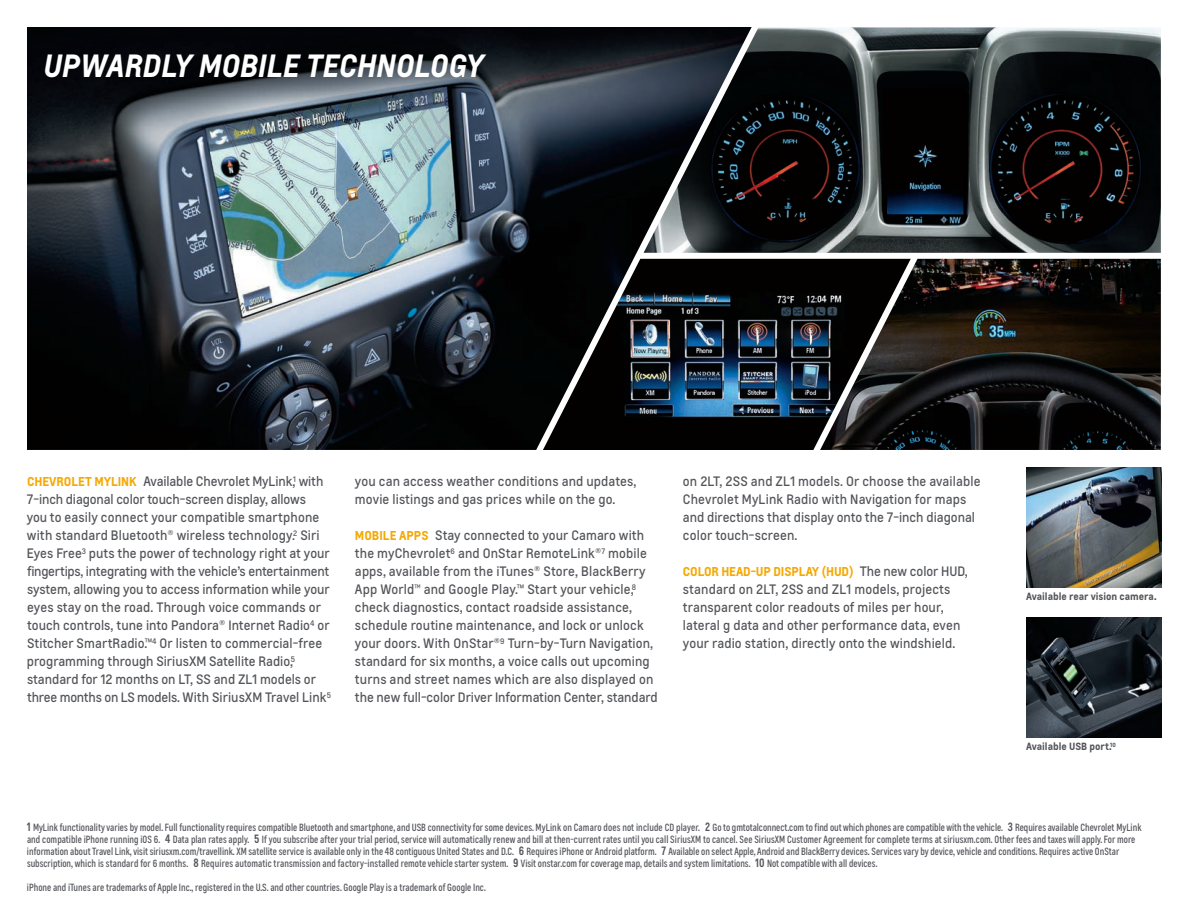
<style>
.page{position:relative;width:1188px;height:918px;background:#fff}
.page>*{position:absolute;margin:0;border:0;box-sizing:border-box;transform-origin:0 0}
.t1{font:italic 700 30px "Louis";letter-spacing:-.005em;color:#fff}
.t2{font:12.75px/18px "Louis";letter-spacing:.005em;color:#54555a}
.t3{font:700 12px "Louis";color:#f6a800}
.t4{font:condensed 9.75px/12px "Louis";color:#54555a}
.t5{font:700 9.75px "Louis";color:#54555a}
.s1{font-stretch:condensed}
.s2{font-weight:700;font-size:12px;color:#f6a800}
.s3{font-weight:600;font-size:11.25px}
</style>
<div class="page">
<img style="left:752px;top:259px;width:68px;height:191px">
<img style="left:27px;top:27px;width:725px;height:423px">
<img style="left:820px;top:259px;width:341px;height:191px">
<img style="left:644px;top:27px;width:517px;height:226px">
<img style="left:1026px;top:618px;width:136px;height:119px">
<img style="left:1026px;top:468px;width:136px;height:119px">
<h1 class="t1" style="left:43px;top:45px;width:425px">UPWARDLY MOBILE TECHNOLOGY</h1>
<p class="t2" style="left:27px;top:472px;width:305px;text-indent:116px">Available Chevrolet MyLink,<sup>1</sup> with 7-inch diagonal color touch-screen display, allows<br>you to easily connect your compatible smartphone with standard Bluetooth® wireless technology.<sup>2</sup> Siri Eyes Free<sup>3</sup> puts the power of technology right at your fingertips, integrating with the vehicle’s entertainment system, allowing you to access information while your eyes stay on the road. Through voice commands or touch controls, tune into Pandora® Internet Radio<sup>4</sup> or Stitcher SmartRadio.™<sup>4</sup> Or listen to commercial-free programming through SiriusXM Satellite Radio,<sup>5 </sup>standard for 12 months on LT, SS and ZL1 models or three months on LS models. With SiriusXM Travel Link<sup>5</sup></p>
<p class="t3" style="left:27px;top:474px;width:16px">Chev</p>
<p class="t3" style="left:57px;top:474px;width:69px">ROLET MyLink</p>
<p class="t2" style="left:355px;top:472px;width:283px">you can access weather conditions and updates, movie listings and gas prices while on the go.</p>
<p class="t3" style="left:355px;top:528px;width:17px">Mobile</p>
<p class="t3" style="left:399px;top:528px;width:16px">Apps</p>
<p class="t2" style="left:355px;top:526px;width:304px;text-indent:80px">Stay connected to your Camaro with the myChevrolet<sup>6</sup> and OnStar RemoteLink®<sup>7</sup> mobile apps, available from the iTunes® Store, BlackBerry App World<span class="s1">™</span> and Google Play.™ Start your vehicle,<sup>8 </sup>check diagnostics, contact roadside assistance, schedule routine maintenance, and lock or unlock your doors. With OnStar®<sup>9</sup> Turn-by-Turn Navigation, standard for six months, a voice calls out upcoming turns and street names which are also displayed on the new full-color Driver Information Center, standard</p>
<p class="t2" style="left:683px;top:472px;width:299px">on 2LT, 2SS and ZL1 models. Or choose the available Chevrolet MyLink Radio with Navigation for maps and directions that display onto the 7-inch diagonal color touch-screen.</p>
<p class="t3" style="left:683px;top:564px;width:8px">color</p>
<p class="t3" style="left:721px;top:564px;width:8px">head</p>
<p class="t3" style="left:751px;top:564px;width:31px">-up display</p>
<p class="t3" style="left:822px;top:564px;width:13px">(hud</p>
<p class="t2" style="left:683px;top:562px;width:286px;text-indent:166px"><span class="s2">)</span> The new color HUD, standard on 2LT, 2SS and ZL1 models, projects transparent color readouts of miles per hour, lateral g data and other performance data, even your radio station, directly onto the windshield.</p>
<p class="t5" style="left:1026px;top:590px;width:132px">Available rear vision camera.</p>
<p class="t5" style="left:1026px;top:740px;width:91px">Available USB port.<sup>10</sup></p>
<p class="t4" style="left:27px;top:822px;width:1116px"><span class="s3">1</span> MyLink functionality varies by model. Full functionality requires compatible Bluetooth and smartphone, and USB connectivity for some devices. MyLink on Camaro does not include CD player. <span class="s3">2</span> Go to gmtotalconnect.com to find out which phones are compatible with the vehicle. <span class="s3">3</span> Requires available Chevrolet MyLink and compatible iPhone running iOS 6. <span class="s3">4</span> Data plan rates apply. <span class="s3">5</span> If you subscribe after your trial period, service will automatically renew and bill at then-current rates until you call SiriusXM to cancel. See SiriusXM Customer Agreement for complete terms at siriusxm.com. Other fees and taxes will apply. For more information about Travel Link, visit siriusxm.com/travellink. XM satellite service is available only in the 48 contiguous United States and D.C. <span class="s3">6</span> Requires iPhone or Android platform. <span class="s3">7</span> Available on select Apple, Android and BlackBerry devices. Services vary by device, vehicle and conditions. Requires active OnStar subscription, which is standard for 6 months. <span class="s3">8</span> Requires automatic transmission and factory-installed remote vehicle starter system. <span class="s3">9</span> Visit onstar.com for coverage map, details and system limitations. <span class="s3">10</span> Not compatible with all devices.</p>
<p class="t4" style="left:27px;top:882px;width:460px">iPhone and iTunes are trademarks of Apple Inc., registered in the U.S. and other countries. Google Play is a trademark of Google Inc.</p>
</div>
